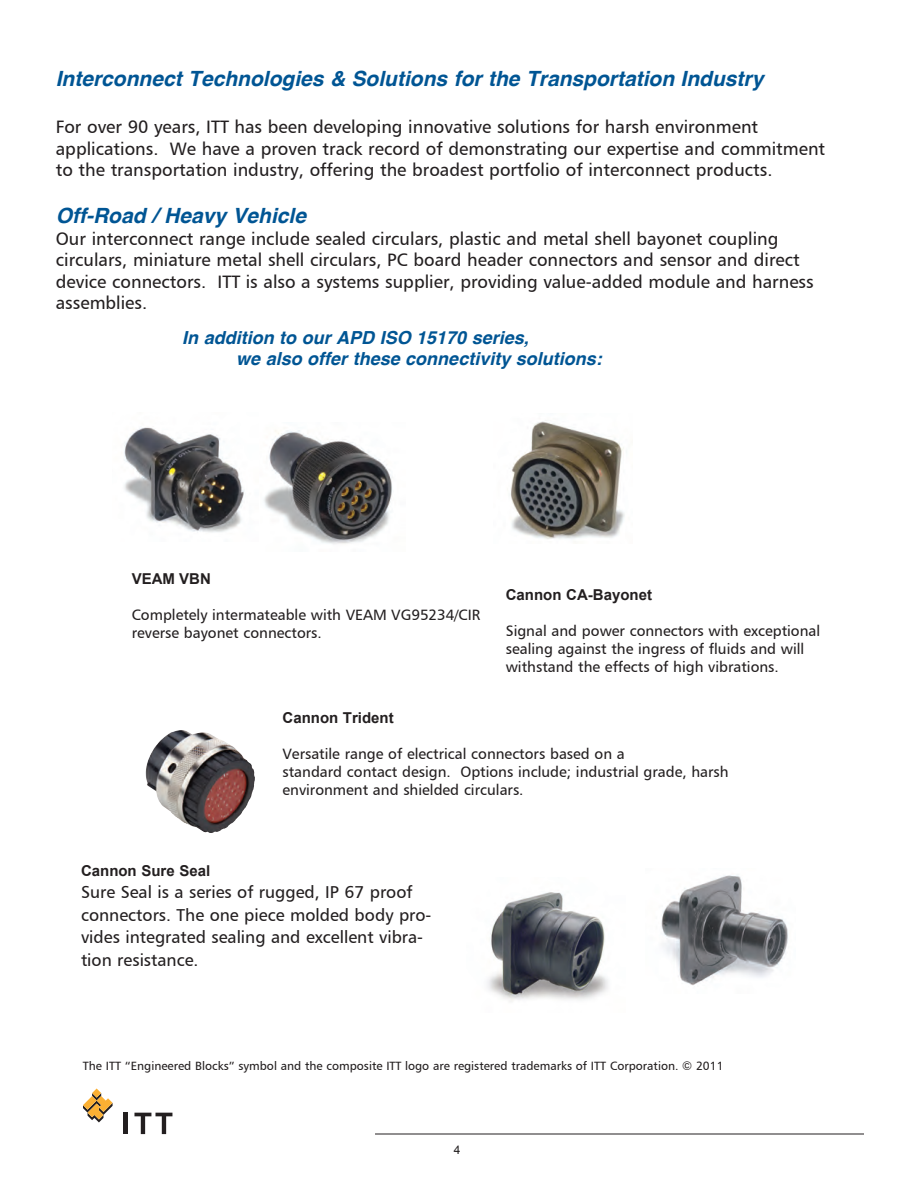
<style>
.page{position:relative;width:918px;height:1188px;background:#fff}
.page>*{position:absolute;margin:0;border:0;box-sizing:border-box;transform-origin:0 0}
.t1{font:italic 700 21px "Helvetica";color:#005594}
.t2{font:18px/21.6px "Humanist 777 BT Roman B";color:#231f20}
.t3{font:italic 700 18px/21.6px "Helvetica";color:#005594}
.t4{font:17.25px/22.5px "Humanist 777 BT Roman B";color:#231f20}
.t5{font:15px/18px "Humanist 777 BT Roman B";color:#231f20}
.t6{font:700 15px "Arial";color:#231f20}
.t7{font:12px "Humanist 777 BT Roman B";color:#231f20}
.t8{font:12px "Arial";color:#231f20}
</style>
<div class="page">
<svg style="left:83px;top:1088px;width:30px;height:34px"></svg>
<hr style="left:124px;top:1113px;width:4px;height:21px;background:#231f20">
<svg style="left:134px;top:1113px;width:38px;height:21px"></svg>
<img style="left:263px;top:430px;width:129px;height:114px">
<img style="left:145px;top:730px;width:110px;height:103px">
<img style="left:510px;top:421px;width:115px;height:118px">
<img style="left:124px;top:427px;width:121px;height:106px">
<img style="left:487px;top:892px;width:121px;height:110px">
<img style="left:661px;top:875px;width:127px;height:110px">
<hr style="left:375px;top:1134px;width:489px;height:1px;background:#231f20">
<p class="t1" style="left:56px;top:61px;width:709px">Interconnect Technologies &amp; Solutions for the Transportation Industry</p>
<p class="t2" style="left:56px;top:116px;width:771px">For over 90 years, ITT has been developing innovative solutions for harsh environment applications. We have a proven track record of demonstrating our expertise and commitment to the transportation industry, offering the broadest portfolio of interconnect products.</p>
<p class="t1" style="left:56px;top:198px;width:252px">Off-Road / Heavy Vehicle</p>
<p class="t2" style="left:56px;top:227px;width:759px">Our interconnect range include sealed circulars, plastic and metal shell bayonet coupling circulars, miniature metal shell circulars, PC board header connectors and sensor and direct device connectors. ITT is also a systems supplier, providing value-added module and harness assemblies.</p>
<p class="t3" style="left:236px;top:326px;width:367px;text-indent:-54px">In addition to our APD ISO 15170 series,<br>we also offer these connectivity solutions:</p>
<p class="t6" style="left:132px;top:569px;width:81px">VEAM VBN</p>
<p class="t5" style="left:132px;top:606px;width:350px">Completely intermateable with VEAM VG95234/CIR reverse bayonet connectors.</p>
<p class="t6" style="left:506px;top:585px;width:148px">Cannon CA-Bayonet</p>
<p class="t5" style="left:506px;top:621px;width:316px">Signal and power connectors with exceptional sealing against the ingress of fluids and will withstand the effects of high vibrations.</p>
<p class="t6" style="left:283px;top:708px;width:113px">Cannon Trident</p>
<p class="t5" style="left:283px;top:745px;width:448px">Versatile range of electrical connectors based on a<br>standard contact design. Options include; industrial grade, harsh environment and shielded circulars.</p>
<p class="t6" style="left:81px;top:861px;width:131px">Cannon Sure Seal</p>
<p class="t4" style="left:81px;top:881px;width:352px">Sure Seal is a series of rugged, IP 67 proof connectors. The one piece molded body pro&shy;vides integrated sealing and excellent vibra&shy;tion resistance.</p>
<p class="t7" style="left:83px;top:1058px;width:642px">The ITT “Engineered Blocks” symbol and the composite ITT logo are registered trademarks of ITT Corporation. © 2011</p>
<p class="t8" style="left:454px;top:1142px;width:8px">4</p>
</div>
